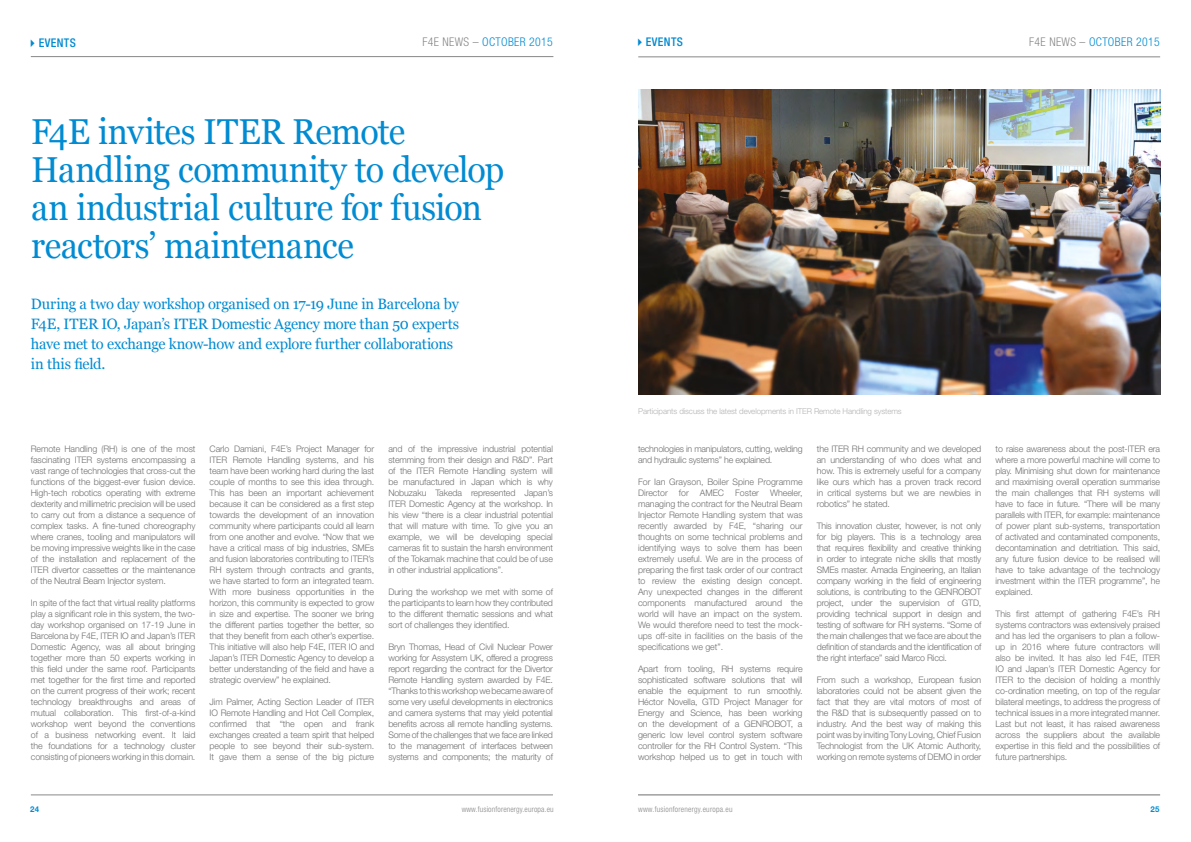
<style>
.page{position:relative;width:1191px;height:842px;background:#fff}
.page>*{position:absolute;margin:0;border:0;box-sizing:border-box;transform-origin:0 0}
.t1{font:36px/38px "Georgia";letter-spacing:-.015em;color:#008bd2;scale:.95 1}
.t2{font:15px/20px "Georgia";letter-spacing:-.015em;color:#008bd2}
.t3{font:300 condensed 12px "Helvetica Neue LT Std";letter-spacing:.03em;color:#008bd2}
.t4{font:500 condensed 12px "Helvetica Neue LT Std";letter-spacing:.03em;color:#008bd2}
.t5{font:300 9px/11px "Helvetica Neue LT Std";letter-spacing:-.01em;color:#706f6f;text-align:justify}
.t6{font:300 8px "Helvetica Neue LT Std";letter-spacing:-.01em;color:#b3b2b2}
.t7{font:300 condensed 8px "Helvetica Neue LT Std";letter-spacing:.025em;color:#878787}
.t8{font:700 8px "Helvetica Neue LT Std";color:#008bd2}
.s1{color:#878787}
</style>
<div class="page">
<hr style="left:31px;top:56px;width:522px;height:1px;background:#878787">
<hr style="left:638px;top:57px;width:522px;height:1px;background:#878787">
<hr style="left:638px;top:795px;width:522px;height:1px;background:#706f6f">
<hr style="left:31px;top:795px;width:522px;height:1px;background:#8a8989">
<img style="left:638px;top:90px;width:522px;height:305px">
<h3 class="t4" style="left:27px;top:35px;width:51px">✔EVENTS</h3>
<h3 class="t4" style="left:634px;top:35px;width:51px">✔EVENTS</h3>
<h3 class="t3" style="left:1029px;top:35px;width:132px"><span class="s1">F4E NEWS –</span> october 2015</h3>
<h3 class="t3" style="left:422px;top:35px;width:132px"><span class="s1">F4E NEWS –</span> october 2015</h3>
<h1 class="t1" style="left:31px;top:112px;width:499px">F4E invites ITER Remote<br>Handling community to develop an industrial culture for fusion reactors’ maintenance</h1>
<h2 class="t2" style="left:31px;top:294px;width:430px">During a two day workshop organised on 17-19 June in Barcelona by F4E, ITER IO, Japan’s ITER Domestic Agency more than 50 experts have met to exchange know-how and explore further collaborations in this field.</h2>
<p class="t5" style="left:31px;top:443px;width:166px">Remote Handling (RH) is one of the most fascinating ITER systems encompassing a vast range of technologies that cross-cut the functions of the biggest-ever fusion device.<br>High-tech robotics operating with extreme dexterity and millimetric precision will be used to carry out from a distance a sequence of complex tasks. A fine-tuned choreography where cranes, tooling and manipulators will be moving impressive weights like in the case of the installation and replacement of the ITER divertor cassettes or the maintenance of the Neutral Beam Injector system.</p>
<p class="t5" style="left:31px;top:597px;width:166px">In spite of the fact that virtual reality platforms play a significant role in this system, the two&shy;day workshop organised on 17-19 June in Barcelona by F4E, ITER IO and Japan’s ITER Domestic Agency, was all about bringing together more than 50 experts working in this field under the same roof. Participants met together for the first time and reported on the current progress of their work; recent technology breakthroughs and areas of mutual collaboration. This first-of-a-kind workshop went beyond the conventions of a business networking event. It laid the foundations for a technology cluster consisting of pioneers working in this domain.</p>
<p class="t5" style="left:210px;top:443px;width:166px">Carlo Damiani, F4E’s Project Manager for ITER Remote Handling systems, and his team have been working hard during the last couple of months to see this idea through.<br>This has been an important achievement because it can be considered as a first step towards the development of an innovation community where participants could all learn from one another and evolve. “Now that we have a critical mass of big industries, SMEs and fusion laboratories contributing to ITER’s RH system through contracts and grants, we have started to form an integrated team.<br>With more business opportunities in the horizon, this community is expected to grow in size and expertise. The sooner we bring the different parties together the better, so that they benefit from each other’s expertise.<br>This initiative will also help F4E, ITER IO and Japan’s ITER Domestic Agency to develop a better understanding of the field and have a strategic overview” he explained.</p>
<p class="t5" style="left:210px;top:696px;width:166px">Jim Palmer, Acting Section Leader of ITER IO Remote Handling and Hot Cell Complex, confirmed that “the open and frank exchanges created a team spirit that helped people to see beyond their sub-system.<br>It gave them a sense of the big picture</p>
<p class="t5" style="left:388px;top:443px;width:166px">and of the impressive industrial potential stemming from their design and R&amp;D”. Part of the ITER Remote Handling system will be manufactured in Japan which is why Nobuzaku Takeda represented Japan’s ITER Domestic Agency at the workshop. In his view “there is a clear industrial potential that will mature with time. To give you an example, we will be developing special cameras fit to sustain the harsh environment of the Tokamak machine that could be of use in other industrial applications”.</p>
<p class="t5" style="left:388px;top:586px;width:166px">During the workshop we met with some of the participants to learn how they contributed to the different thematic sessions and what sort of challenges they identified.</p>
<p class="t5" style="left:388px;top:641px;width:166px">Bryn Thomas, Head of Civil Nuclear Power working for Assystem UK, offered a progress report regarding the contract for the Divertor Remote Handling system awarded by F4E. “Thanks to this workshop we became aware of some very useful developments in electronics and camera systems that may yield potential benefits across all remote handling systems.<br>Some of the challenges that we face are linked to the management of interfaces between systems and components; the maturity of</p>
<p class="t6" style="left:638px;top:406px;width:265px">Participants discuss the latest developments in ITER Remote Handling systems</p>
<p class="t5" style="left:638px;top:443px;width:166px">technologies in manipulators, cutting, welding and hydraulic systems” he explained.</p>
<p class="t5" style="left:638px;top:476px;width:166px">For Ian Grayson, Boiler Spine Programme Director for AMEC Foster Wheeler, managing the contract for the Neutral Beam Injector Remote Handling system that was recently awarded by F4E, “sharing our thoughts on some technical problems and identifying ways to solve them has been extremely useful. We are in the process of preparing the first task order of our contract to review the existing design concept.<br>Any unexpected changes in the different components manufactured around the world will have an impact on the system.<br>We would therefore need to test the mock&shy;ups off-site in facilities on the basis of the specifications we get”.</p>
<p class="t5" style="left:638px;top:663px;width:166px">Apart from tooling, RH systems require sophisticated software solutions that will enable the equipment to run smoothly.<br>Héctor Novella, GTD Project Manager for Energy and Science, has been working on the development of a GENROBOT, a generic low level control system software controller for the RH Control System. “This workshop helped us to get in touch with</p>
<p class="t5" style="left:816px;top:443px;width:166px">the ITER RH community and we developed an understanding of who does what and how. This is extremely useful for a company like ours which has a proven track record in critical systems but we are newbies in robotics” he stated.</p>
<p class="t5" style="left:816px;top:520px;width:166px">This innovation cluster, however, is not only for big players. This is a technology area that requires flexibility and creative thinking in order to integrate niche skills that mostly SMEs master. Amada Engineering, an Italian company working in the field of engineering solutions, is contributing to the GENROBOT project, under the supervision of GTD, providing technical support in design and testing of software for RH systems. “Some of the main challenges that we face are about the definition of standards and the identification of the right interface” said Marco Ricci.</p>
<p class="t5" style="left:816px;top:674px;width:166px">From such a workshop, European fusion laboratories could not be absent given the fact that they are vital motors of most of the R&amp;D that is subsequently passed on to industry. And the best way of making this point was by inviting Tony Loving, Chief Fusion Technologist from the UK Atomic Authority, working on remote systems of DEMO in order</p>
<p class="t5" style="left:995px;top:443px;width:166px">to raise awareness about the post-ITER era where a more powerful machine will come to play. Minimising shut down for maintenance and maximising overall operation summarise the main challenges that RH systems will have to face in future. “There will be many parallels with ITER, for example: maintenance of power plant sub-systems, transportation of activated and contaminated components, decontamination and detritiation. This said, any future fusion device to be realised will have to take advantage of the technology investment within the ITER programme”, he explained.</p>
<p class="t5" style="left:995px;top:608px;width:166px">This first attempt of gathering F4E’s RH systems contractors was extensively praised and has led the organisers to plan a follow&shy;up in 2016 where future contractors will also be invited. It has also led F4E, ITER IO and Japan’s ITER Domestic Agency for ITER to the decision of holding a monthly co-ordination meeting, on top of the regular bilateral meetings, to address the progress of technical issues in a more integrated manner.<br>Last but not least, it has raised awareness across the suppliers about the available expertise in this field and the possibilities of future partnerships.</p>
<p class="t8" style="left:30px;top:804px;width:10px">24</p>
<p class="t7" style="left:638px;top:805px;width:96px">www.fusionforenergy.europa.eu</p>
<p class="t8" style="left:1150px;top:804px;width:10px">25</p>
<p class="t7" style="left:462px;top:805px;width:94px">www.fusionforenergy.europa.eu</p>
</div>
